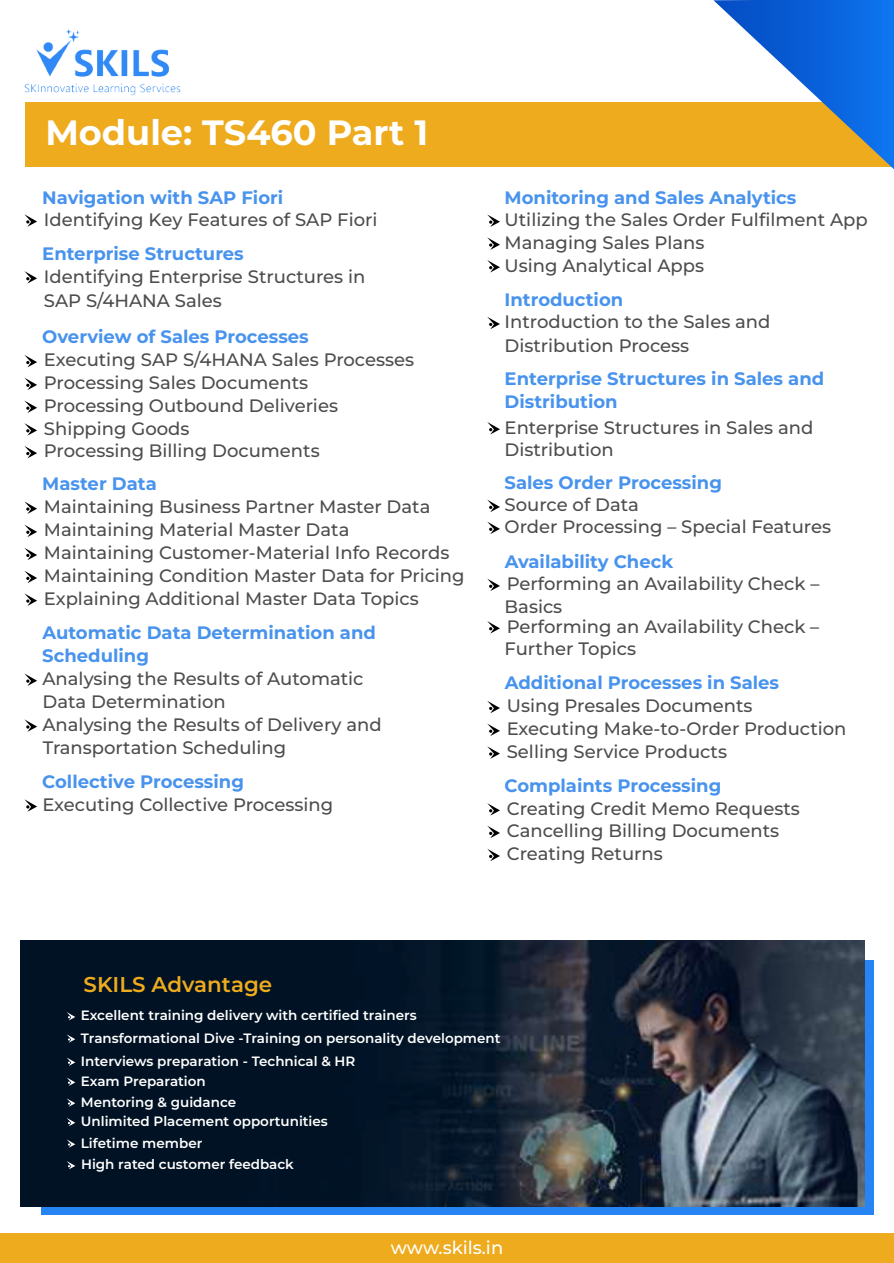
<style>
.page{position:relative;width:894px;height:1263px;background:#fff}
.page>*{position:absolute;margin:0;border:0;box-sizing:border-box;transform-origin:0 0}
.t1{font:700 35.1px "Montserrat";color:#fff}
.t2{font:600 21.45px "Montserrat";color:#eeab1e}
.t3{font:500 18px/22.8px "Montserrat";color:#4d4d4d}
.t4{font:700 18px/23.1px "Montserrat";color:#4893ed}
.t5{font:500 18px "Montserrat";color:#fff}
.t6{font:600 13.5px/22.6px "Montserrat";color:#fff}
</style>
<div class="page">
<div style="left:26px;top:102px;width:868px;height:64px;background:#eeab1e"></div>
<div style="left:0;top:1233px;width:894px;height:30px;background:#eeab1e"></div>
<div style="left:41px;top:960px;width:833px;height:255px;background:#2784f5"></div>
<img style="left:20px;top:940px;width:845px;height:267px">
<svg style="left:713px;top:0;width:181px;height:169px"></svg>
<svg style="left:24px;top:214px;width:13px;height:13px"></svg>
<svg style="left:487px;top:214px;width:13px;height:13px"></svg>
<svg style="left:487px;top:237px;width:13px;height:13px"></svg>
<svg style="left:487px;top:260px;width:13px;height:13px"></svg>
<svg style="left:487px;top:317px;width:13px;height:12px"></svg>
<svg style="left:487px;top:422px;width:13px;height:12px"></svg>
<svg style="left:487px;top:500px;width:13px;height:12px"></svg>
<svg style="left:487px;top:522px;width:13px;height:12px"></svg>
<svg style="left:24px;top:271px;width:13px;height:13px"></svg>
<svg style="left:24px;top:355px;width:13px;height:12px"></svg>
<svg style="left:24px;top:378px;width:13px;height:12px"></svg>
<svg style="left:25px;top:401px;width:12px;height:12px"></svg>
<svg style="left:24px;top:501px;width:13px;height:13px"></svg>
<svg style="left:24px;top:525px;width:13px;height:12px"></svg>
<svg style="left:24px;top:548px;width:13px;height:12px"></svg>
<svg style="left:24px;top:571px;width:13px;height:12px"></svg>
<svg style="left:24px;top:593px;width:13px;height:13px"></svg>
<svg style="left:24px;top:673px;width:13px;height:13px"></svg>
<svg style="left:24px;top:719px;width:13px;height:13px"></svg>
<svg style="left:487px;top:579px;width:13px;height:12px"></svg>
<svg style="left:487px;top:621px;width:13px;height:13px"></svg>
<svg style="left:24px;top:799px;width:13px;height:13px"></svg>
<svg style="left:487px;top:701px;width:13px;height:12px"></svg>
<svg style="left:487px;top:724px;width:13px;height:12px"></svg>
<svg style="left:487px;top:746px;width:13px;height:13px"></svg>
<svg style="left:487px;top:803px;width:13px;height:13px"></svg>
<svg style="left:487px;top:826px;width:13px;height:12px"></svg>
<svg style="left:487px;top:849px;width:13px;height:12px"></svg>
<svg style="left:24px;top:423px;width:13px;height:13px"></svg>
<svg style="left:24px;top:446px;width:13px;height:12px"></svg>
<svg style="left:67px;top:1012px;width:8px;height:9px"></svg>
<svg style="left:67px;top:1034px;width:8px;height:9px"></svg>
<svg style="left:67px;top:1058px;width:8px;height:8px"></svg>
<svg style="left:67px;top:1077px;width:8px;height:9px"></svg>
<svg style="left:67px;top:1098px;width:8px;height:9px"></svg>
<svg style="left:67px;top:1118px;width:8px;height:8px"></svg>
<svg style="left:67px;top:1139px;width:8px;height:9px"></svg>
<svg style="left:67px;top:1161px;width:8px;height:8px"></svg>
<img style="left:24px;top:29px;width:157px;height:67px">
<h1 class="t1" style="left:45px;top:107px;width:384px">Module: TS460 Part 1</h1>
<p class="t4" style="left:42px;top:185px;width:243px">Navigation with SAP Fiori</p>
<p class="t4" style="left:42px;top:241px;width:203px">Enterprise Structures</p>
<p class="t4" style="left:505px;top:185px;width:293px">Monitoring and Sales Analytics</p>
<p class="t3" style="left:44px;top:207px;width:335px">Identifying Key Features of SAP Fiori</p>
<p class="t3" style="left:505px;top:208px;width:365px">Utilizing the Sales Order Fulfilment App<br>Managing Sales Plans<br>Using Analytical Apps</p>
<p class="t3" style="left:505px;top:310px;width:267px">Introduction to the Sales and</p>
<p class="t3" style="left:44px;top:264px;width:323px">Identifying Enterprise Structures in</p>
<p class="t4" style="left:505px;top:287px;width:120px">Introduction</p>
<p class="t3" style="left:44px;top:288px;width:179px">SAP S/4HANA Sales</p>
<p class="t4" style="left:42px;top:324px;width:268px">Overview of Sales Processes</p>
<p class="t3" style="left:505px;top:333px;width:186px">Distribution Process</p>
<p class="t3" style="left:44px;top:348px;width:372px">Executing SAP S/4HANA Sales Processes<br>Processing Sales Documents<br>Processing Outbound Deliveries</p>
<p class="t4" style="left:505px;top:366px;width:321px">Enterprise Structures in Sales and<br>Distribution</p>
<p class="t3" style="left:44px;top:416px;width:277px">Shipping Goods<br>Processing Billing Documents</p>
<p class="t4" style="left:42px;top:471px;width:116px">Master Data</p>
<p class="t3" style="left:44px;top:494px;width:422px">Maintaining Business Partner Master Data Maintaining Material Master Data<br>Maintaining Customer-Material Info Records Maintaining Condition Master Data for Pricing Explaining Additional Master Data Topics</p>
<p class="t4" style="left:42px;top:620px;width:335px">Automatic Data Determination and<br>Scheduling</p>
<p class="t3" style="left:42px;top:667px;width:323px">Analysing the Results of Automatic</p>
<p class="t3" style="left:42px;top:712px;width:341px">Analysing the Results of Delivery and</p>
<p class="t3" style="left:43px;top:689px;width:185px">Data Determination</p>
<p class="t3" style="left:43px;top:735px;width:245px">Transportation Scheduling</p>
<p class="t4" style="left:42px;top:769px;width:203px">Collective Processing</p>
<p class="t3" style="left:42px;top:792px;width:292px">Executing Collective Processing</p>
<p class="t3" style="left:505px;top:415px;width:310px">Enterprise Structures in Sales and</p>
<p class="t3" style="left:505px;top:437px;width:111px">Distribution</p>
<p class="t4" style="left:505px;top:470px;width:219px">Sales Order Processing</p>
<p class="t3" style="left:505px;top:493px;width:328px;line-height:21.9px">Source of Data<br>Order Processing – Special Features</p>
<p class="t4" style="left:505px;top:549px;width:170px">Availability Check</p>
<p class="t3" style="left:505px;top:572px;width:316px">Performing an Availability Check –<br>Basics</p>
<p class="t3" style="left:507px;top:614px;width:314px">Performing an Availability Check –</p>
<p class="t3" style="left:505px;top:637px;width:133px">Further Topics</p>
<p class="t4" style="left:505px;top:671px;width:276px">Additional Processes in Sales</p>
<p class="t3" style="left:507px;top:694px;width:341px">Using Presales Documents<br>Executing Make-to-Order Production<br>Selling Service Products</p>
<p class="t3" style="left:507px;top:796px;width:295px">Creating Credit Memo Requests<br>Cancelling Billing Documents<br>Creating Returns</p>
<p class="t4" style="left:505px;top:773px;width:218px">Complaints Processing</p>
<p class="t2" style="left:84px;top:970px;width:190px">SKILS Advantage</p>
<p class="t6" style="left:81px;top:1004px;width:421px">Excellent training delivery with certified trainers<br>Transformational Dive -Training on personality development<br>Interviews preparation - Technical &amp; HR</p>
<p class="t6" style="left:81px;top:1070px;width:157px;line-height:20.9px">Exam Preparation<br>Mentoring &amp; guidance</p>
<p class="t6" style="left:81px;top:1110px;width:248px;line-height:21.6px">Unlimited Placement opportunities<br>Lifetime member<br>High rated customer feedback</p>
<p class="t5" style="left:391px;top:1235px;width:114px">www.skils.in</p>
</div>
